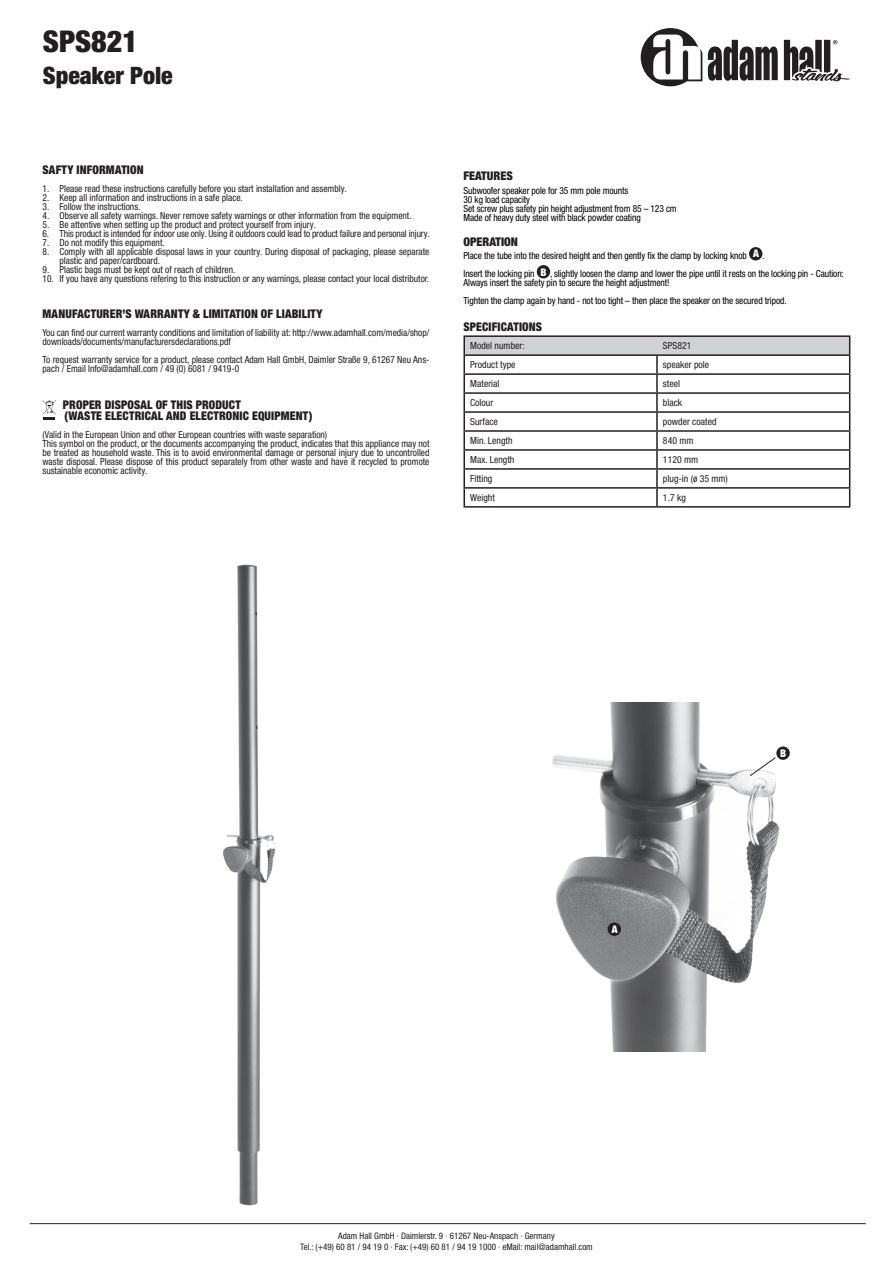
<style>
.page{position:relative;width:893px;height:1263px;background:#fff}
.page>*{position:absolute;margin:0;border:0;box-sizing:border-box;transform-origin:0 0}
.t1{font:900 condensed 30px "Helvetica Neue LT Pro";color:#231f20}
.t2{font:900 condensed 24px "Helvetica Neue LT Pro";color:#231f20}
.t3{font:900 condensed 12px/10.5px "Helvetica Neue LT Pro";letter-spacing:.015em;color:#231f20}
.t4{font:900 condensed 12px "Helvetica Neue LT Std";color:#231f20}
.t5{font:900 condensed 10.5px "Helvetica Neue LT Pro";color:#fff}
.t6{font:condensed 9.75px/9px "Helvetica Neue LT Pro";color:#231f20}
.t7{font:condensed 9.75px/9px "Helvetica Neue LT Std";letter-spacing:-.01em;color:#000001}
.t8{font:condensed 9px/10.8px "Helvetica Neue LT Pro";color:#231f20;text-align:center}
</style>
<div class="page">
<hr style="left:30px;top:1223px;width:836px;height:1px;background:#231f20">
<svg style="left:708px;top:40px;width:70px;height:41px"></svg>
<svg style="left:784px;top:40px;width:66px;height:41px"></svg>
<svg style="left:641px;top:28px;width:61px;height:58px"></svg>
<svg style="left:43px;top:400px;width:13px;height:20px"></svg>
<div style="left:749px;top:247px;width:13px;height:13px;background:#231f20;border-radius:50%"></div>
<div style="left:537px;top:265px;width:13px;height:13px;background:#231f20;border-radius:50%"></div>
<hr style="left:463px;top:506px;width:194px;height:2px;background:#231f20">
<hr style="left:657px;top:506px;width:193px;height:2px;background:#231f20">
<hr style="left:463px;top:335px;width:194px;height:2px;background:#231f20">
<hr style="left:657px;top:335px;width:193px;height:2px;background:#231f20">
<svg style="left:463px;top:336px;width:387px;height:170px"></svg>
<hr style="left:463px;top:354px;width:194px;height:2px;background:#231f20">
<hr style="left:657px;top:354px;width:193px;height:2px;background:#231f20">
<img style="left:223px;top:564px;width:53px;height:642px">
<img style="left:552px;top:703px;width:237px;height:348px">
<div style="left:608px;top:922px;width:13px;height:14px;background:#231f20;border-radius:50%"></div>
<div style="left:776px;top:746px;width:14px;height:14px;background:#231f20;border-radius:50%"></div>
<svg style="left:749px;top:757px;width:27px;height:20px"></svg>
<h1 class="t1" style="left:43px;top:24px;width:97px">SPS821</h1>
<h2 class="t2" style="left:43px;top:61px;width:131px">Speaker Pole</h2>
<p class="t3" style="left:43px;top:164px;width:103px">SAFTY INFORMATION</p>
<p class="t6" style="left:43px;top:184px;width:306px">1. Please read these instructions carefully before you start installation and assembly.</p>
<p class="t6" style="left:43px;top:193px;width:202px">2. Keep all information and instructions in a safe place.</p>
<p class="t6" style="left:43px;top:202px;width:99px">3. Follow the instructions.</p>
<p class="t6" style="left:43px;top:211px;width:371px">4. Observe all safety warnings. Never remove safety warnings or other information from the equipment.</p>
<p class="t6" style="left:43px;top:220px;width:275px">5. Be attentive when setting up the product and protect yourself from injury.</p>
<p class="t6" style="left:43px;top:229px;width:389px">6. This product is intended for indoor use only. Using it outdoors could lead to product failure and personal injury.</p>
<p class="t6" style="left:43px;top:238px;width:124px">7. Do not modify this equipment.</p>
<p class="t6" style="left:60px;top:247px;width:371px;text-indent:-17px">8. Comply with all applicable disposal laws in your country. During disposal of packaging, please separate plastic and paper/cardboard.</p>
<p class="t6" style="left:43px;top:265px;width:194px">9. Plastic bags must be kept out of reach of children.</p>
<p class="t6" style="left:43px;top:274px;width:388px">10. If you have any questions refering to this instruction or any warnings, please contact your local distributor.</p>
<p class="t3" style="left:43px;top:308px;width:282px">MANUFACTURER’S WARRANTY &amp; LIMITATION OF LIABILITY</p>
<p class="t6" style="left:43px;top:328px;width:388px">You can find our current warranty conditions and limitation of liability at: http://www.adamhall.com/media/shop/ downloads/documents/manufacturersdeclarations.pdf</p>
<p class="t6" style="left:43px;top:355px;width:388px">To request warranty service for a product, please contact Adam Hall GmbH, Daimler Straße 9, 61267 Neu Ans&shy;pach / Email Info@adamhall.com / 49 (0) 6081 / 9419-0</p>
<p class="t3" style="left:63px;top:400px;width:251px">PROPER DISPOSAL OF THIS PRODUCT<br>(WASTE ELECTRICAL AND ELECTRONIC EQUIPMENT)</p>
<p class="t6" style="left:43px;top:430px;width:388px">(Valid in the European Union and other European countries with waste separation)<br>This symbol on the product, or the documents accompanying the product, indicates that this appliance may not be treated as household waste. This is to avoid environmental damage or personal injury due to uncontrolled waste disposal. Please dispose of this product separately from other waste and have it recycled to promote sustainable economic activity.</p>
<p class="t4" style="left:463px;top:169px;width:51px">FEATURES</p>
<p class="t7" style="left:463px;top:186px;width:215px">Subwoofer speaker pole for 35 mm pole mounts<br>30 kg load capacity<br>Set screw plus safety pin height adjustment from 85 – 123 cm Made of heavy duty steel with black powder coating</p>
<p class="t4" style="left:463px;top:234px;width:56px">OPERATION</p>
<p class="t7" style="left:463px;top:247px;width:382px;line-height:18px">Place the tube into the desired height and then gently fix the clamp by locking knob <sup>A</sup> .<br>Insert the locking pin <sup>B</sup> , slightly loosen the clamp and lower the pipe until it rests on the locking pin - Caution:</p>
<p class="t7" style="left:463px;top:274px;width:325px;line-height:18px">Always insert the safety pin to secure the height adjustment!<br>Tighten the clamp again by hand - not too tight – then place the speaker on the secured tripod.</p>
<p class="t3" style="left:463px;top:322px;width:80px">SPECIFICATIONS</p>
<p class="t6" style="left:470px;top:341px;width:56px">Model number:</p>
<p class="t6" style="left:663px;top:341px;width:30px">SPS821</p>
<p class="t6" style="left:470px;top:360px;width:47px">Product type</p>
<p class="t6" style="left:663px;top:360px;width:48px">speaker pole</p>
<p class="t6" style="left:470px;top:379px;width:31px">Material</p>
<p class="t6" style="left:663px;top:379px;width:19px">steel</p>
<p class="t6" style="left:470px;top:398px;width:25px">Colour</p>
<p class="t6" style="left:663px;top:398px;width:21px">black</p>
<p class="t6" style="left:470px;top:417px;width:29px">Surface</p>
<p class="t6" style="left:663px;top:417px;width:55px">powder coated</p>
<p class="t6" style="left:470px;top:436px;width:44px">Min. Length</p>
<p class="t6" style="left:663px;top:436px;width:32px">840 mm</p>
<p class="t6" style="left:470px;top:455px;width:46px">Max. Length</p>
<p class="t6" style="left:663px;top:455px;width:37px">1120 mm</p>
<p class="t6" style="left:470px;top:474px;width:24px">Fitting</p>
<p class="t6" style="left:663px;top:474px;width:66px">plug-in (ø 35 mm)</p>
<p class="t6" style="left:470px;top:493px;width:26px">Weight</p>
<p class="t6" style="left:663px;top:493px;width:24px">1.7 kg</p>
<p class="t5" style="left:612px;top:923px;width:7px">A</p>
<p class="t5" style="left:780px;top:747px;width:8px">B</p>
<p class="t8" style="left:300px;top:1230px;width:294px">Adam Hall GmbH · Daimlerstr. 9 · 61267 Neu-Anspach · Germany<br>Tel.: (+49) 60 81 / 94 19 0 · Fax: (+49) 60 81 / 94 19 1000 · eMail: mail@adamhall.com</p>
</div>
